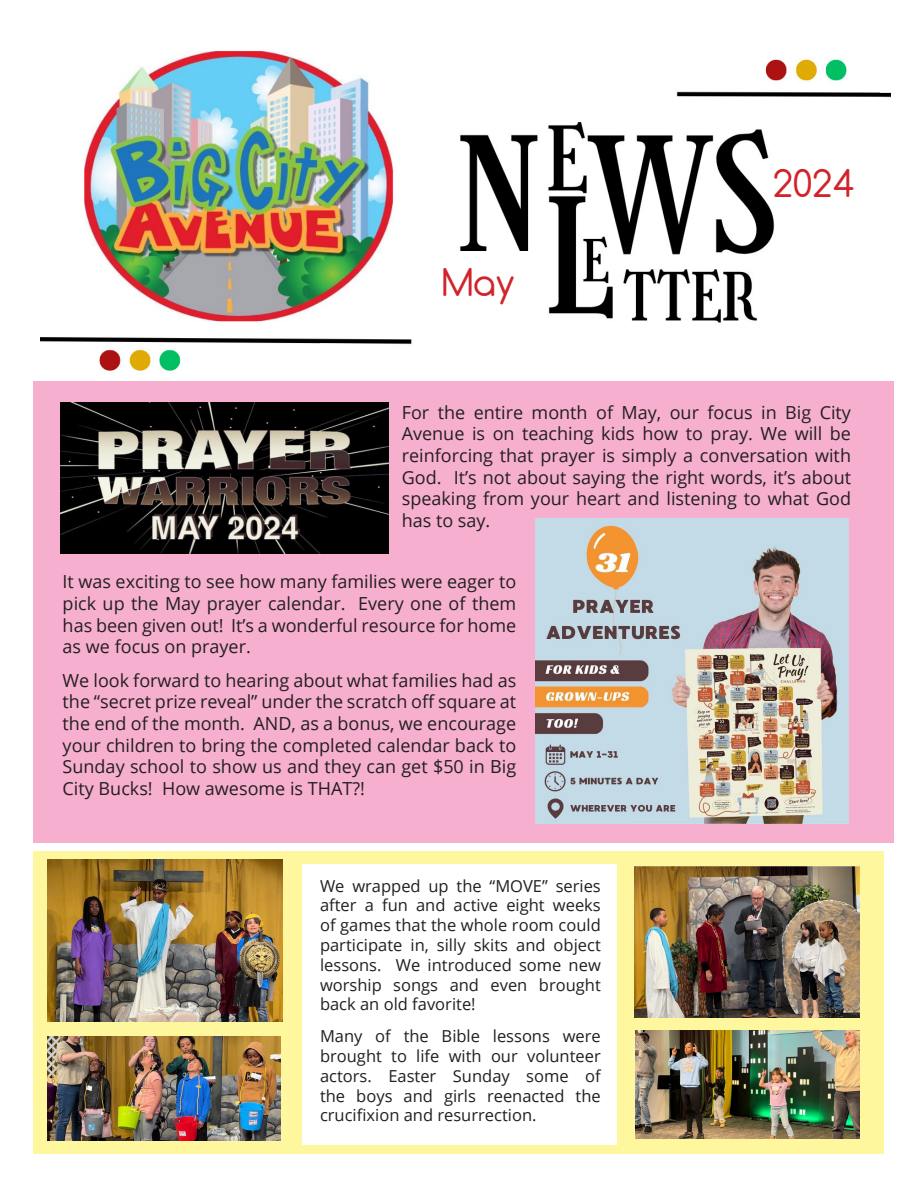
<style>
.page{position:relative;width:918px;height:1188px;background:#fff}
.page>*{position:absolute;margin:0;border:0;box-sizing:border-box;transform-origin:0 0}
.t1{font:36px "Comfortaa";color:#d1232a}
.t2{font:18px/21.6px "Open Sans";color:#231f20;text-align:justify}
.t3{font:16.5px/19.8px "Open Sans";color:#231f20;text-align:justify}
</style>
<div class="page">
<img style="left:40px;top:51px;width:851px;height:792px">
<div style="left:34px;top:851px;width:850px;height:303px;background:#fff79d"></div>
<div style="left:34px;top:381px;width:860px;height:461px;background:#f6afcf"></div>
<div style="left:428px;top:251px;width:109px;height:55px;background:#fff"></div>
<div style="left:771px;top:163px;width:81px;height:44px;background:#fff"></div>
<div style="left:302px;top:864px;width:314px;height:281px;background:#fff"></div>
<img style="left:60px;top:402px;width:329px;height:152px">
<img style="left:634px;top:866px;width:225px;height:152px">
<img style="left:48px;top:860px;width:235px;height:162px">
<img style="left:536px;top:519px;width:313px;height:304px">
<img style="left:48px;top:1037px;width:233px;height:103px">
<img style="left:635px;top:1030px;width:225px;height:108px">
<p class="t1" style="left:442px;top:259px;width:75px">May</p>
<p class="t1" style="left:773px;top:161px;width:83px">2024</p>
<p class="t2" style="left:402px;top:401px;width:451px">For the entire month of May, our focus in Big City Avenue is on teaching kids how to pray. We will be reinforcing that prayer is simply a conversation with God. It’s not about saying the right words, it’s about speaking from your heart and listening to what God has to say.</p>
<p class="t2" style="left:63px;top:571px;width:455px">It was exciting to see how many families were eager to pick up the May prayer calendar. Every one of them has been given out! It’s a wonderful resource for home as we focus on prayer.</p>
<p class="t2" style="left:63px;top:669px;width:455px">We look forward to hearing about what families had as the “secret prize reveal” under the scratch off square at the end of the month. AND, as a bonus, we encourage your children to bring the completed calendar back to Sunday school to show us and they can get $50 in Big City Bucks! How awesome is THAT?!</p>
<p class="t3" style="left:320px;top:875px;width:282px">We wrapped up the “MOVE” series after a fun and active eight weeks of games that the whole room could participate in, silly skits and object lessons. We introduced some new worship songs and even brought back an old favorite!</p>
<p class="t3" style="left:320px;top:1026px;width:282px">Many of the Bible lessons were brought to life with our volunteer actors. Easter Sunday some of the boys and girls reenacted the crucifixion and resurrection.</p>
</div>
